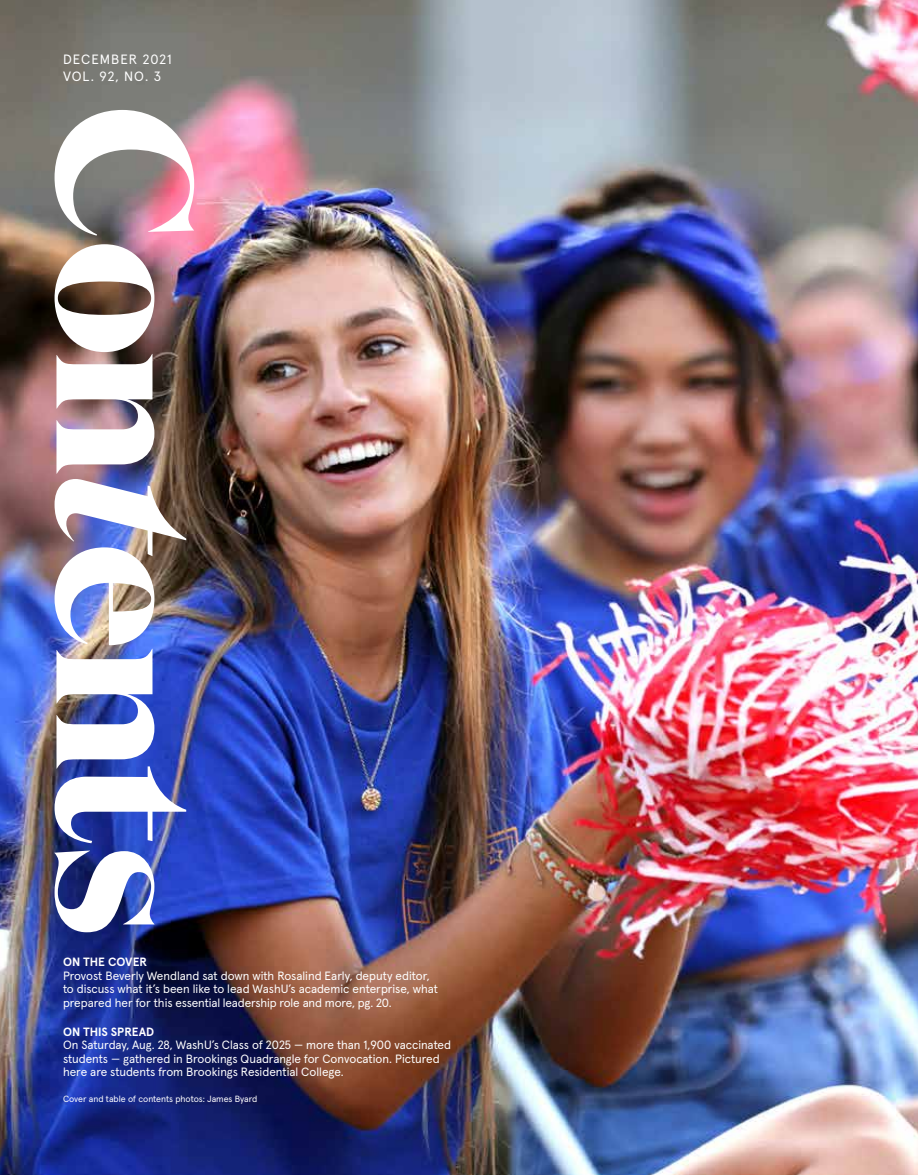
<style>
.page{position:relative;width:918px;height:1175px;background:#fff}
.page>*{position:absolute;margin:0;border:0;box-sizing:border-box;transform-origin:0 0}
.t1{font:13.5px/16.5px "Apercu Pro";letter-spacing:.075em;color:#fff}
.t2{font:12px/13.5px "Apercu Pro";color:#fff}
.t3{font:700 12px "Apercu Pro";color:#fff}
.t4{font:9px "Apercu Pro";color:#fff}
</style>
<div class="page">
<img style="left:0;top:0;width:918px;height:1174px">
<img style="left:54px;top:110px;width:140px;height:822px">
<p class="t1" style="left:63px;top:50px;width:110px">DECEMBER 2021<br>VOL. 92, NO. 3</p>
<p class="t3" style="left:63px;top:953px;width:86px">ON THE COVER</p>
<p class="t2" style="left:63px;top:968px;width:376px">Provost Beverly Wendland sat down with Rosalind Early, deputy editor, to discuss what it’s been like to lead WashU’s academic enterprise, what prepared her for this essential leadership role and more, pg. 20.</p>
<p class="t3" style="left:63px;top:1022px;width:93px">ON THIS SPREAD</p>
<p class="t2" style="left:63px;top:1037px;width:390px">On Saturday, Aug. 28, WashU’s Class of 2025 — more than 1,900 vaccinated students — gathered in Brookings Quadrangle for Convocation. Pictured here are students from Brookings Residential College.</p>
<p class="t4" style="left:63px;top:1091px;width:196px">Cover and table of contents photos: James Byard</p>
</div>
